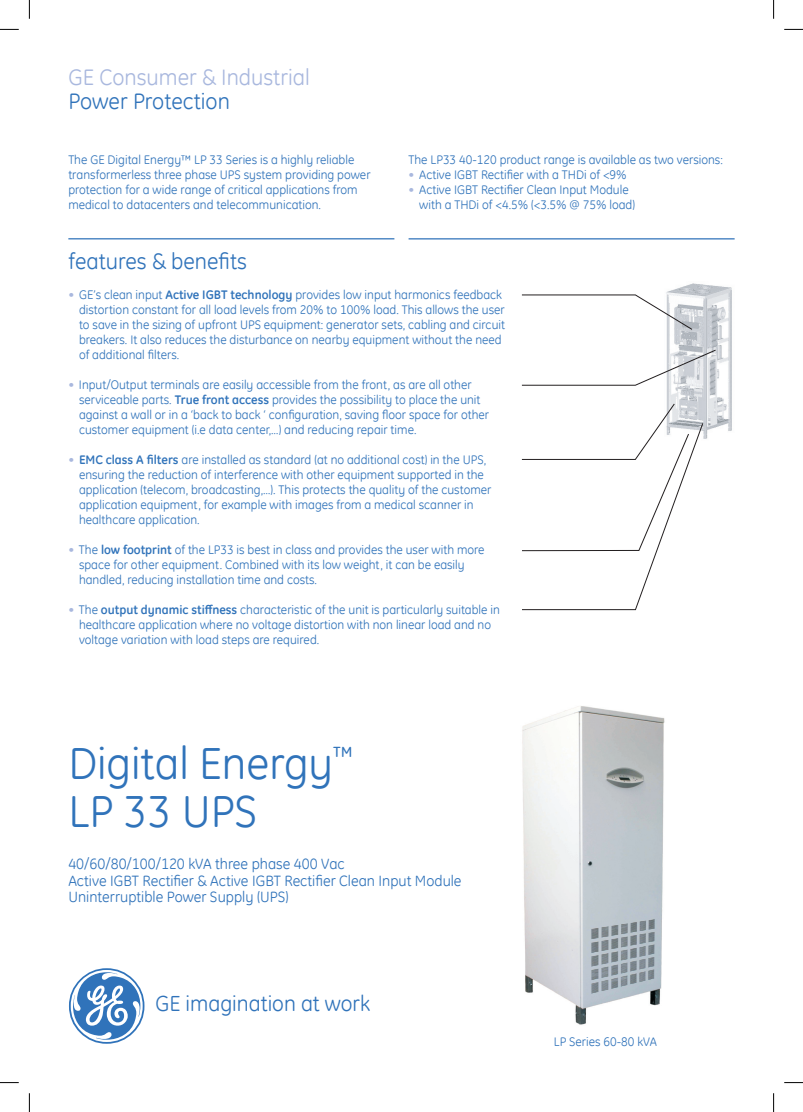
<style>
.page{position:relative;width:803px;height:1112px;background:#fff}
.page>*{position:absolute;margin:0;border:0;box-sizing:border-box;transform-origin:0 0}
.t1{font:45px/47.5px "GE Inspira";color:#3073ba}
.t2{font:22.5px "GE Inspira";color:#3073ba}
.t3{font:22.5px "GE Inspira";color:#a9b8de}
.t4{font:21.88px "GE Inspira";color:#3073ba}
.t5{font:15px/16.2px "GE Inspira";color:#3073ba}
.t6{font:12.5px/15px "GE Inspira";color:#3073ba}
.s1{color:#a9b8de}
.s2{font-weight:700}
</style>
<div class="page">
<hr style="left:68px;top:238px;width:326px;height:1px;background:#3073ba">
<hr style="left:409px;top:238px;width:325px;height:1px;background:#3073ba">
<img style="left:666px;top:283px;width:66px;height:156px">
<img style="left:522px;top:706px;width:143px;height:319px">
<svg style="left:521px;top:294px;width:172px;height:36px"></svg>
<svg style="left:522px;top:349px;width:194px;height:36px"></svg>
<svg style="left:521px;top:403px;width:182px;height:207px"></svg>
<svg style="left:69px;top:968px;width:75px;height:75px"></svg>
<svg style="left:0;top:29px;width:19px;height:1px"></svg>
<svg style="left:784px;top:29px;width:19px;height:1px"></svg>
<svg style="left:0;top:1082px;width:19px;height:1px"></svg>
<svg style="left:784px;top:1082px;width:19px;height:1px"></svg>
<svg style="left:29px;top:0;width:1px;height:19px"></svg>
<svg style="left:29px;top:1093px;width:1px;height:18px"></svg>
<svg style="left:773px;top:0;width:1px;height:19px"></svg>
<svg style="left:773px;top:1093px;width:1px;height:18px"></svg>
<h2 class="t3" style="left:68px;top:62px;width:243px">GE Consumer &amp; Industrial</h2>
<h2 class="t2" style="left:68px;top:86px;width:163px">Power Protection</h2>
<p class="t6" style="left:68px;top:151px;width:304px">The GE Digital Energy™ LP 33 Series is a highly reliable transformerless three phase UPS system providing power protection for a wide range of critical applications from medical to datacenters and telecommunication.</p>
<p class="t6" style="left:409px;top:152px;width:316px">The LP33 40-120 product range is available as two versions:</p>
<p class="t6" style="left:409px;top:167px;width:220px"><span class="s1">•</span> Active IGBT Rectifier with a THDi of &lt;9%</p>
<p class="t6" style="left:419px;top:182px;width:217px;text-indent:-11px"><span class="s1">•</span> Active IGBT Rectifier Clean Input Module with a THDi of &lt;4.5% (&lt;3.5% @ 75% load)</p>
<h2 class="t2" style="left:68px;top:246px;width:180px">features &amp; benefits</h2>
<p class="t6" style="left:79px;top:286px;width:428px;text-indent:-11px"><span class="s1">•</span> GE’s clean input <span class="s2">Active IGBT technology</span> provides low input harmonics feedback distortion constant for all load levels from 20% to 100% load. This allows the user to save in the sizing of upfront UPS equipment: generator sets, cabling and circuit breakers. It also reduces the disturbance on nearby equipment without the need of additional filters.</p>
<p class="t6" style="left:79px;top:376px;width:412px;text-indent:-11px"><span class="s1">•</span> Input/Output terminals are easily accessible from the front, as are all other serviceable parts. <span class="s2">True front access</span> provides the possibility to place the unit against a wall or in a ‘back to back ‘ configuration, saving floor space for other customer equipment (i.e data center,…) and reducing repair time.</p>
<p class="t6" style="left:79px;top:451px;width:414px;text-indent:-11px"><span class="s1">•</span> <span class="s2">EMC class A filters</span> are installed as standard (at no additional cost) in the UPS, ensuring the reduction of interference with other equipment supported in the application (telecom, broadcasting,…). This protects the quality of the customer application equipment, for example with images from a medical scanner in healthcare application.</p>
<p class="t6" style="left:79px;top:541px;width:407px;text-indent:-11px"><span class="s1">•</span> The <span class="s2">low footprint</span> of the LP33 is best in class and provides the user with more space for other equipment. Combined with its low weight, it can be easily handled, reducing installation time and costs.</p>
<p class="t6" style="left:79px;top:601px;width:422px;text-indent:-11px"><span class="s1">•</span> The <span class="s2">output dynamic stiffness</span> characteristic of the unit is particularly suitable in healthcare application where no voltage distortion with non linear load and no voltage variation with load steps are required.</p>
<h1 class="t1" style="left:68px;top:738px;width:286px">Digital Energy<sup>™<br></sup>LP 33 UPS</h1>
<p class="t5" style="left:68px;top:855px;width:395px">40/60/80/100/120 kVA three phase 400 Vac<br>Active IGBT Rectifier &amp; Active IGBT Rectifier Clean Input Module<br>Uninterruptible Power Supply (UPS)</p>
<h3 class="t4" style="left:155px;top:989px;width:216px">GE imagination at work</h3>
<p class="t6" style="left:554px;top:1033px;width:104px">LP Series 60-80 kVA</p>
</div>
